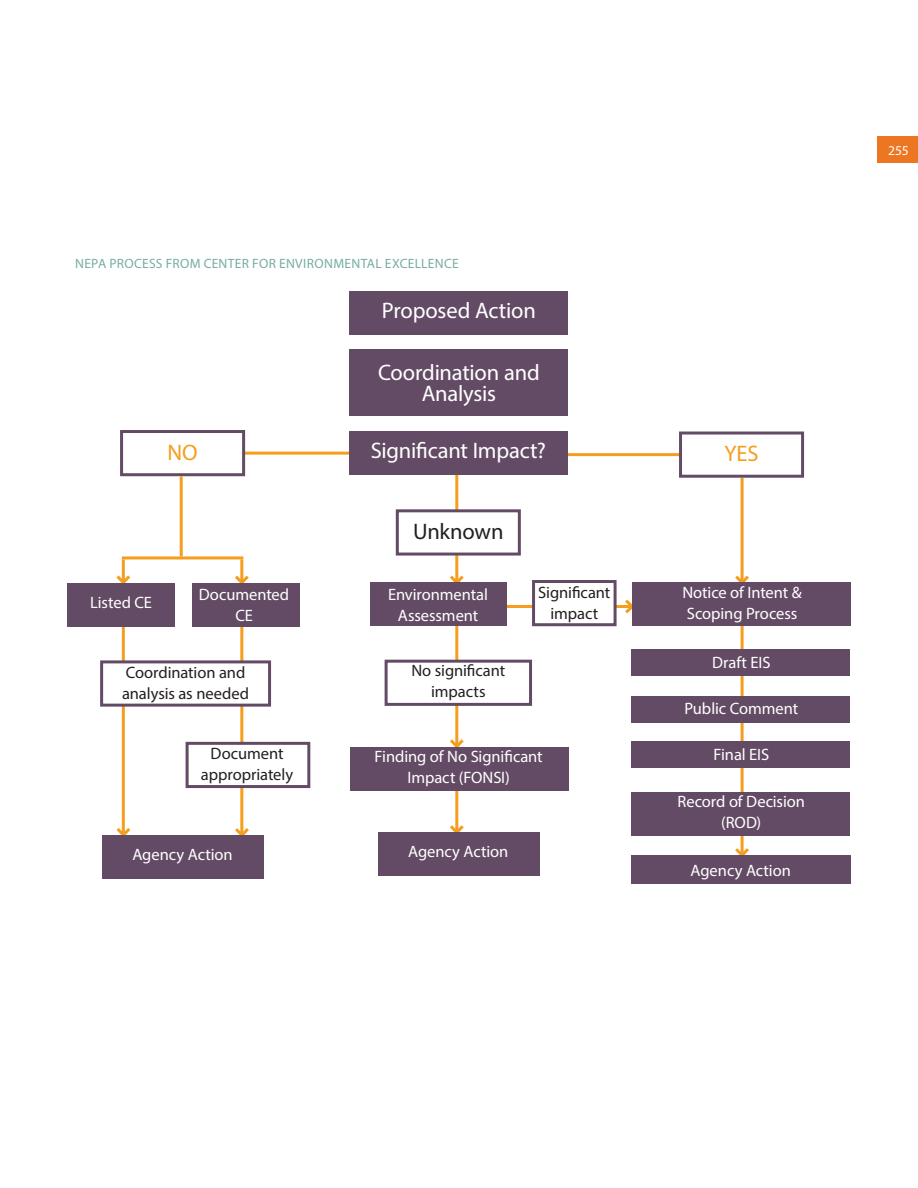
<style>
.page{position:relative;width:918px;height:1188px;background:#fff}
.page>*{position:absolute;margin:0;border:0;box-sizing:border-box;transform-origin:0 0}
.CallOut_source{font:22.5px/21px "Myriad Pro";letter-spacing:-.01em;color:#fff;text-align:center}
.CallOut_source-2{font:22.5px "Myriad Pro";letter-spacing:-.01em;color:#231f20}
.CallOut_source-3{font:22.5px "Myriad Pro";color:#f59d1d}
.CallOut_source-4{font:16.5px/21px "Myriad Pro";letter-spacing:-.005em;color:#fff;text-align:center}
.CallOut_source-5{font:16.5px/21px "Myriad Pro";letter-spacing:-.005em;color:#231f20;text-align:center}
.blue_graphic_title{font:13.5px "Myriad Pro";letter-spacing:.02em;color:#77ada4}
.t1{font:13.5px "Myriad Pro";color:#fff}
</style>
<div class="page">
<div style="left:878px;top:136px;width:40px;height:27px;background:#ed7623"></div>
<svg style="left:625px;top:599px;width:7px;height:15px"></svg>
<svg style="left:735px;top:845px;width:14px;height:10px"></svg>
<svg style="left:732px;top:572px;width:20px;height:11px"></svg>
<svg style="left:450px;top:822px;width:14px;height:10px"></svg>
<svg style="left:450px;top:736px;width:14px;height:11px"></svg>
<svg style="left:447px;top:572px;width:20px;height:11px"></svg>
<svg style="left:235px;top:825px;width:14px;height:10px"></svg>
<svg style="left:116px;top:825px;width:15px;height:10px"></svg>
<svg style="left:235px;top:572px;width:14px;height:11px"></svg>
<svg style="left:116px;top:572px;width:15px;height:11px"></svg>
<hr style="left:568px;top:453px;width:112px;height:3px;background:#f59d1d">
<hr style="left:244px;top:452px;width:106px;height:3px;background:#f59d1d">
<hr style="left:505px;top:605px;width:127px;height:3px;background:#f59d1d">
<hr style="left:455px;top:475px;width:3px;height:359px;background:#f59d1d">
<hr style="left:741px;top:478px;width:3px;height:377px;background:#f59d1d">
<hr style="left:122px;top:559px;width:3px;height:276px;background:#f59d1d">
<hr style="left:240px;top:559px;width:3px;height:276px;background:#f59d1d">
<div style="left:349px;top:291px;width:219px;height:43px;background:#644b65"></div>
<div style="left:349px;top:350px;width:219px;height:66px;background:#644b65"></div>
<div style="left:349px;top:432px;width:219px;height:43px;background:#644b65"></div>
<div style="left:120px;top:430px;width:125px;height:46px;border:3px solid #644b65"></div>
<div style="left:679px;top:432px;width:125px;height:46px;border:3px solid #644b65"></div>
<div style="left:396px;top:509px;width:125px;height:47px;background:#fff;border:3px solid #644b65"></div>
<div style="left:67px;top:583px;width:108px;height:43px;background:#644b65"></div>
<div style="left:192px;top:583px;width:108px;height:43px;background:#644b65"></div>
<div style="left:100px;top:660px;width:171px;height:47px;background:#fff;border:3px solid #644b65"></div>
<div style="left:186px;top:742px;width:124px;height:46px;background:#fff;border:3px solid #644b65"></div>
<div style="left:103px;top:835px;width:161px;height:43px;background:#644b65"></div>
<div style="left:385px;top:660px;width:147px;height:46px;background:#fff;border:3px solid #644b65"></div>
<div style="left:371px;top:583px;width:136px;height:43px;background:#644b65"></div>
<div style="left:632px;top:583px;width:219px;height:43px;background:#644b65"></div>
<div style="left:631px;top:650px;width:219px;height:26px;background:#644b65"></div>
<div style="left:631px;top:696px;width:219px;height:26px;background:#644b65"></div>
<div style="left:631px;top:742px;width:219px;height:26px;background:#644b65"></div>
<div style="left:631px;top:792px;width:219px;height:43px;background:#644b65"></div>
<div style="left:631px;top:855px;width:220px;height:29px;background:#644b65"></div>
<div style="left:350px;top:747px;width:218px;height:43px;background:#644b65"></div>
<div style="left:379px;top:832px;width:161px;height:43px;background:#644b65"></div>
<div style="left:532px;top:580px;width:85px;height:46px;background:#fff;border:3px solid #644b65"></div>
<hr style="left:180px;top:476px;width:3px;height:80px;background:#f59d1d">
<hr style="left:122px;top:556px;width:121px;height:3px;background:#f59d1d">
<p class="blue_graphic_title" style="left:75px;top:255px;width:385px">NEPA PROCESS FROM CENTER FOR ENVIRONMENTAL EXCELLENCE</p>
<p class="CallOut_source" style="left:382px;top:299px;width:155px">Proposed Action</p>
<p class="CallOut_source" style="left:378px;top:361px;width:163px">Coordination and<br>Analysis</p>
<p class="CallOut_source-3" style="left:167px;top:438px;width:32px">NO</p>
<p class="CallOut_source" style="left:371px;top:440px;width:177px">Significant Impact?</p>
<p class="CallOut_source-3" style="left:724px;top:440px;width:36px">YES</p>
<p class="CallOut_source-2" style="left:413px;top:518px;width:92px">Unknown</p>
<p class="CallOut_source-4" style="left:90px;top:592px;width:63px">Listed CE</p>
<p class="CallOut_source-4" style="left:199px;top:584px;width:92px">Documented<br>CE</p>
<p class="CallOut_source-5" style="left:122px;top:662px;width:129px;text-align:left">Coordination and analysis as needed</p>
<p class="CallOut_source-5" style="left:201px;top:743px;width:94px">Document appropriately</p>
<p class="CallOut_source-4" style="left:132px;top:844px;width:102px">Agency Action</p>
<p class="CallOut_source-5" style="left:538px;top:581px;width:73px">Significant impact</p>
<p class="CallOut_source-4" style="left:388px;top:584px;width:101px">Environmental<br>Assessment</p>
<p class="CallOut_source-4" style="left:682px;top:582px;width:121px;text-align:left">Notice of Intent &amp;<br>Scoping Process</p>
<p class="CallOut_source-4" style="left:712px;top:652px;width:60px">Draft EIS</p>
<p class="CallOut_source-4" style="left:684px;top:698px;width:115px">Public Comment</p>
<p class="CallOut_source-4" style="left:713px;top:744px;width:57px">Final EIS</p>
<p class="CallOut_source-4" style="left:678px;top:791px;width:129px">Record of Decision (ROD)</p>
<p class="CallOut_source-4" style="left:691px;top:859px;width:102px">Agency Action</p>
<p class="CallOut_source-5" style="left:411px;top:659px;width:95px">No significant impacts</p>
<p class="CallOut_source-4" style="left:375px;top:746px;width:170px">Finding of No Significant<br>Impact (FONSI)</p>
<p class="CallOut_source-4" style="left:408px;top:841px;width:102px">Agency Action</p>
<p class="t1" style="left:888px;top:143px;width:22px">255</p>
</div>
